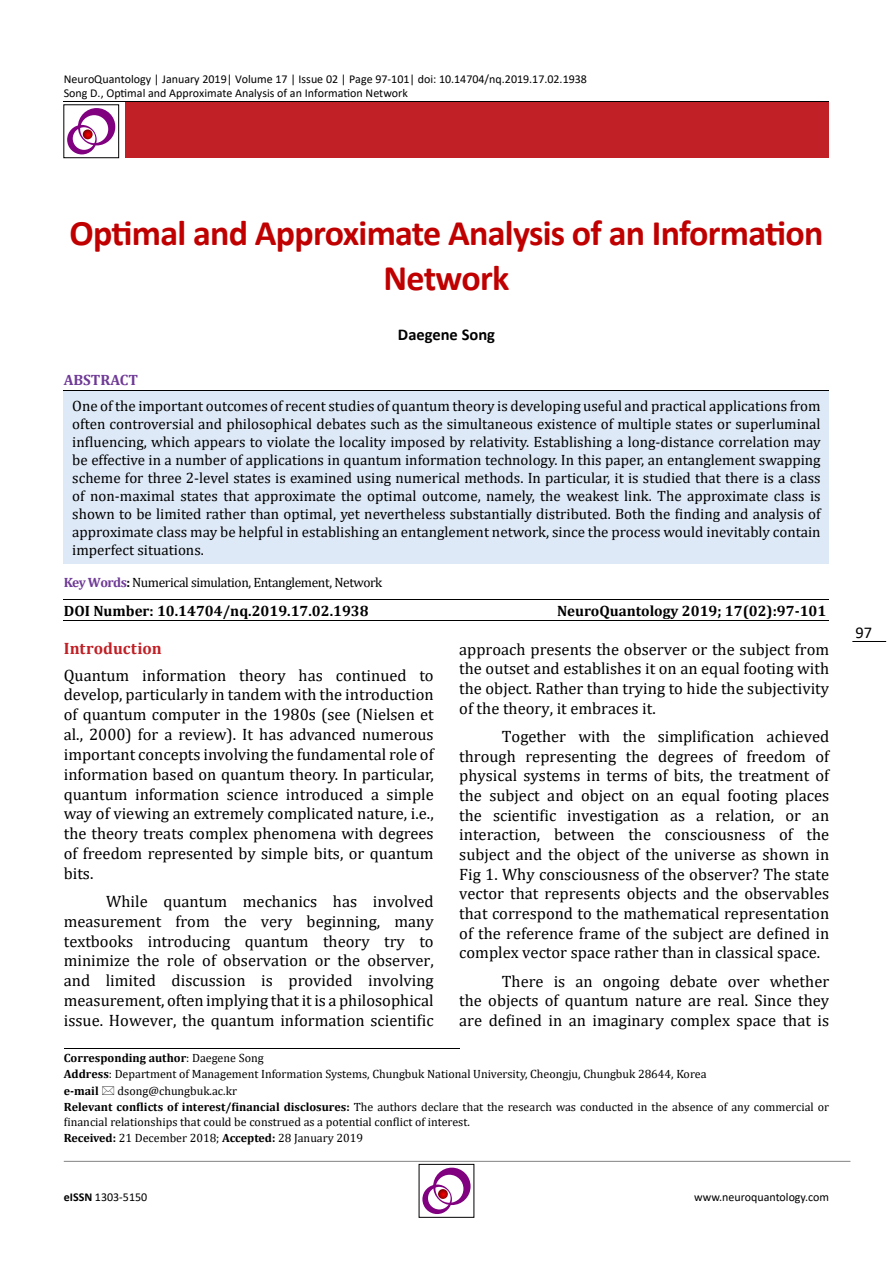
<style>
.page{position:relative;width:893px;height:1263px;background:#fff}
.page>*{position:absolute;margin:0;border:0;box-sizing:border-box;transform-origin:0 0}
.t1{font:700 36px/45px "Calibri";letter-spacing:-.02em;color:#c00000;text-align:center}
.t2{font:16.5px/19.8px "Cambria";color:#000;text-align:justify}
.t3{font:700 16.5px "Cambria";letter-spacing:.005em;color:#c02026}
.t4{font:700 16.5px "Calibri";color:#000}
.t5{font:16.5px "Calibri";color:#000}
.t6{font:15px/18px "Cambria";color:#000;text-align:justify}
.t7{font:700 15px "Cambria";color:#000}
.t8{font:700 15px "Cambria";color:#6f3a96}
.t9{font:13.5px "Cambria";letter-spacing:-.03em;color:#000}
.t10{font:12px/16.5px "Cambria";color:#000}
.t11{font:12px/14.4px "Calibri";color:#000}
.s1{font-weight:700;color:#6f3a96}
.s2{font-weight:700}
</style>
<div class="page">
<div style="left:125px;top:101px;width:704px;height:57px;background:#c02026"></div>
<hr style="left:64px;top:101px;width:765px;height:1px;background:#000">
<svg style="left:67px;top:108px;width:48px;height:46px"></svg>
<div style="left:64px;top:105px;width:55px;height:53px;border:1px solid #000"></div>
<hr style="left:64px;top:1161px;width:786px;height:1px;background:#808285">
<hr style="left:852px;top:641px;width:34px;height:1px;background:#000">
<svg style="left:422px;top:1168px;width:49px;height:46px"></svg>
<hr style="left:64px;top:600px;width:765px;height:1px;background:#000">
<hr style="left:64px;top:620px;width:765px;height:1px;background:#000">
<hr style="left:64px;top:1048px;width:395px;height:1px;background:#000">
<div style="left:64px;top:391px;width:765px;height:172px;background:#dee9f7"></div>
<p class="t11" style="left:64px;top:72px;width:525px">NeuroQuantology | January 2019| Volume 17 | Issue 02 | Page 97-101| doi: 10.14704/nq.2019.17.02.1938<br>Song D., Optimal and Approximate Analysis of an Information Network</p>
<h1 class="t1" style="left:70px;top:210px;width:755px">Optimal and Approximate Analysis of an Information<br>Network</h1>
<p class="t4" style="left:398px;top:322px;width:99px">Daegene Song</p>
<p class="t8" style="left:64px;top:369px;width:76px">ABSTRACT</p>
<p class="t6" style="left:72px;top:397px;width:750px">One of the important outcomes of recent studies of quantum theory is developing useful and practical applications from often controversial and philosophical debates such as the simultaneous existence of multiple states or superluminal influencing, which appears to violate the locality imposed by relativity. Establishing a long-distance correlation may be effective in a number of applications in quantum information technology. In this paper, an entanglement swapping scheme for three 2-level states is examined using numerical methods. In particular, it is studied that there is a class of non-maximal states that approximate the optimal outcome, namely, the weakest link. The approximate class is shown to be limited rather than optimal, yet nevertheless substantially distributed. Both the finding and analysis of approximate class may be helpful in establishing an entanglement network, since the process would inevitably contain imperfect situations.</p>
<p class="t9" style="left:64px;top:574px;width:320px"><span class="s1">Key Words</span><span class="s2">:</span> Numerical simulation, Entanglement, Network</p>
<p class="t7" style="left:64px;top:600px;width:306px">DOI Number: 10.14704/nq.2019.17.02.1938</p>
<p class="t7" style="left:557px;top:600px;width:271px">NeuroQuantology 2019; 17(02):97-101</p>
<p class="t3" style="left:64px;top:637px;width:99px">Introduction</p>
<p class="t2" style="left:64px;top:665px;width:371px">Quantum information theory has continued to develop, particularly in tandem with the introduction of quantum computer in the 1980s (see (Nielsen et al., 2000) for a review). It has advanced numerous important concepts involving the fundamental role of information based on quantum theory. In particular, quantum information science introduced a simple way of viewing an extremely complicated nature, i.e., the theory treats complex phenomena with degrees of freedom represented by simple bits, or quantum bits.</p>
<p class="t2" style="left:64px;top:891px;width:371px;text-indent:43px">While quantum mechanics has involved measurement from the very beginning, many textbooks introducing quantum theory try to minimize the role of observation or the observer, and limited discussion is provided involving measurement, often implying that it is a philosophical issue. However, the quantum information scientific</p>
<p class="t2" style="left:459px;top:639px;width:371px">approach presents the observer or the subject from the outset and establishes it on an equal footing with the object. Rather than trying to hide the subjectivity of the theory, it embraces it.</p>
<p class="t2" style="left:459px;top:726px;width:371px;text-indent:43px">Together with the simplification achieved through representing the degrees of freedom of physical systems in terms of bits, the treatment of the subject and object on an equal footing places the scientific investigation as a relation, or an interaction, between the consciousness of the subject and the object of the universe as shown in Fig 1. Why consciousness of the observer? The state vector that represents objects and the observables that correspond to the mathematical representation of the reference frame of the subject are defined in complex vector space rather than in classical space.</p>
<p class="t2" style="left:459px;top:971px;width:371px;text-indent:43px">There is an ongoing debate over whether the objects of quantum nature are real. Since they are defined in an imaginary complex space that is</p>
<p class="t10" style="left:64px;top:1049px;width:644px"><span class="s2">Corresponding author</span>: Daegene Song<br><span class="s2">Address</span>: Department of Management Information Systems, Chungbuk National University, Cheongju, Chungbuk 28644, Korea <span class="s2">e-mail</span></p>
<p class="t10" style="left:64px;top:1082px;width:767px;text-indent:54px">dsong@chungbuk.ac.kr<br><span class="s2">Relevant conflicts of interest/financial disclosures:</span> The authors declare that the research was conducted in the absence of any commercial or</p>
<p class="t10" style="left:64px;top:1113px;width:408px">financial relationships that could be construed as a potential conflict of interest.<br><span class="s2">Received:</span> 21 December 2018; <span class="s2">Accepted:</span> 28 January 2019</p>
<p class="t11" style="left:64px;top:1189px;width:85px"><span class="s2">eISSN</span> 1303-5150</p>
<p class="t11" style="left:694px;top:1189px;width:137px">www.neuroquantology.com</p>
<p class="t5" style="left:855px;top:621px;width:18px">97</p>
</div>
